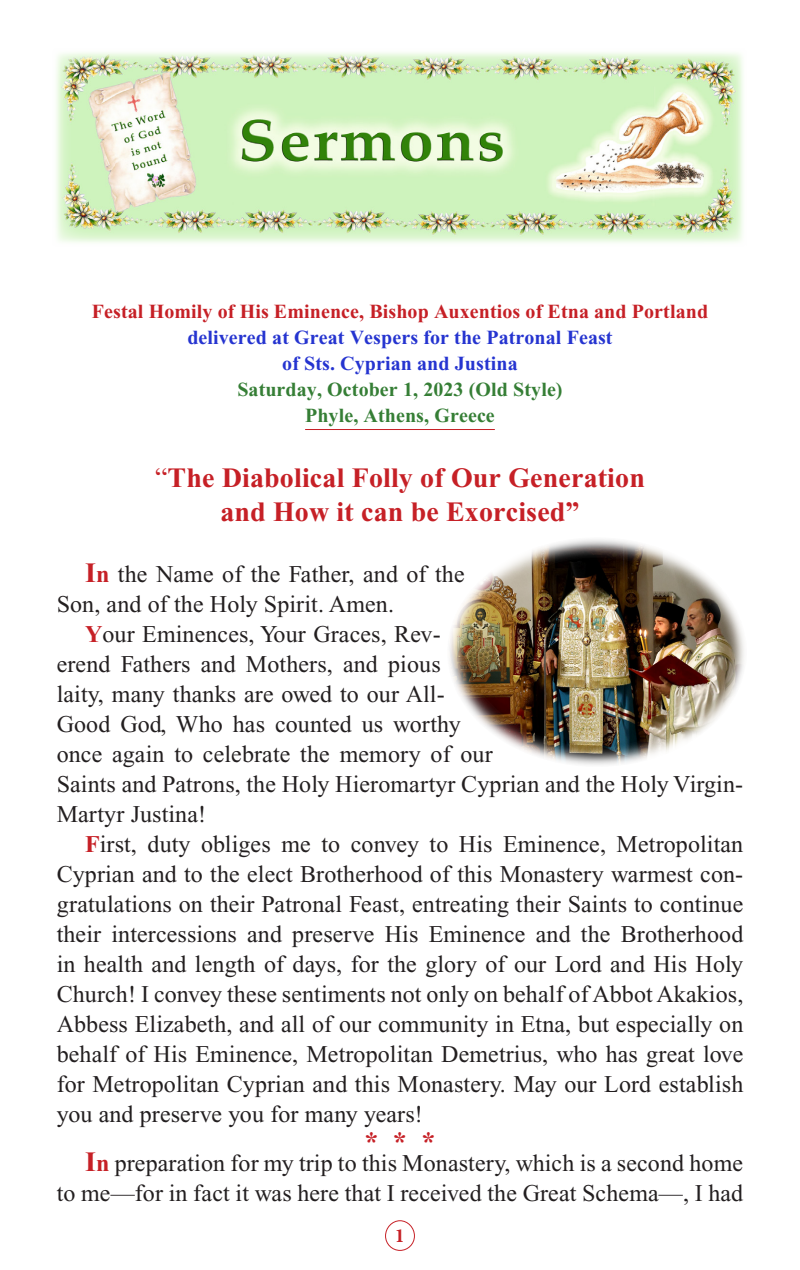
<style>
.page{position:relative;width:800px;height:1270px;background:#fff}
.page>*{position:absolute;margin:0;border:0;box-sizing:border-box;transform-origin:0 0}
.Asteriskoi{font:28px "CTOS New Times Bold Test 1";letter-spacing:.005em;color:#c62026}
.t1{font:24px/30px "CTOS New Times Roman Test 1";letter-spacing:.005em;color:#231f20}
.t2{font:20px "CTOS New Times Bold Test 1";letter-spacing:.005em;color:#2534d0}
.t3{font:20px "CTOS New Times Bold Test 1";letter-spacing:.005em;color:#c62026}
.t4{font:20px "CTOS New Times Bold Test 1";letter-spacing:.005em;color:#357e35}
.t5{font:700 20px "Minion Pro";color:#c62026}
.s1{font-family:"CTOS New Times Roman Test 1"}
.s2{font-family:"CTOS New Times Bold Test 1";font-size:28px;color:#c62026}
.s3{font-family:"CTOS New Times Bold Test 1";color:#c62026}
</style>
<div class="page">
<div style="left:385px;top:1220px;width:30px;height:31px;border:1px solid #c62026;border-radius:50%"></div>
<hr style="left:305px;top:429px;width:190px;height:1px;background:#c62026">
<img style="left:56px;top:52px;width:687px;height:191px">
<img style="left:449px;top:539px;width:295px;height:226px">
<p class="t3" style="left:92px;top:300px;width:618px">Festal Homily of His Eminence, Bishop Auxentios of Etna and Portland</p>
<p class="t2" style="left:187px;top:326px;width:427px">delivered at Great Vespers for the Patronal Feast</p>
<p class="t2" style="left:282px;top:352px;width:237px">of Sts. Cyprian and Justina</p>
<p class="t4" style="left:237px;top:378px;width:327px">Saturday, October 1, 2023 (Old Style)</p>
<p class="t4" style="left:305px;top:404px;width:191px">Phyle, Athens, Greece</p>
<p class="Asteriskoi" style="left:155px;top:462px;width:491px"><span class="s1">“</span>The Diabolical Folly of Our Generation</p>
<p class="Asteriskoi" style="left:220px;top:496px;width:361px">and How it can be Exorcised”</p>
<p class="t1" style="left:57px;top:559px;width:410px;text-indent:28px"><span class="s2">I</span><span class="s3">n</span> the Name of the Father, and of the<br>Son, and of the Holy Spirit. Amen.</p>
<p class="t1" style="left:57px;top:619px;width:688px;text-indent:28px"><span class="s3">Y</span>our Eminences, Your Graces, Rev-<br>erend Fathers and Mothers, and pious<br>laity, many thanks are owed to our All-<br>Good God, Who has counted us worthy<br>once again to celebrate the memory of our<br>Saints and Patrons, the Holy Hieromartyr Cyprian and the Holy Virgin-Martyr Justina!</p>
<p class="t1" style="left:57px;top:829px;width:688px;text-align:justify;text-indent:28px"><span class="s3">F</span>irst, duty obliges me to convey to His Eminence, Metropolitan Cyprian and to the elect Brotherhood of this Monastery warmest con&shy;gratulations on their Patronal Feast, entreating their Saints to continue their intercessions and preserve His Eminence and the Brotherhood in health and length of days, for the glory of our Lord and His Holy Church! I convey these sentiments not only on behalf of Abbot Akakios, Abbess Elizabeth, and all of our community in Etna, but especially on behalf of His Eminence, Metropolitan Demetrius, who has great love for Metropolitan Cyprian and this Monastery. May our Lord establish you and preserve you for many years!</p>
<p class="Asteriskoi" style="left:365px;top:1126px;width:72px">* * *</p>
<p class="t1" style="left:57px;top:1148px;width:688px;text-align:right"><span class="s2">I</span><span class="s3">n</span> preparation for my trip to this Monastery, which is a second home<br>to me—for in fact it was here that I received the Great Schema—, I had</p>
<p class="t5" style="left:395px;top:1222px;width:11px">1</p>
</div>
